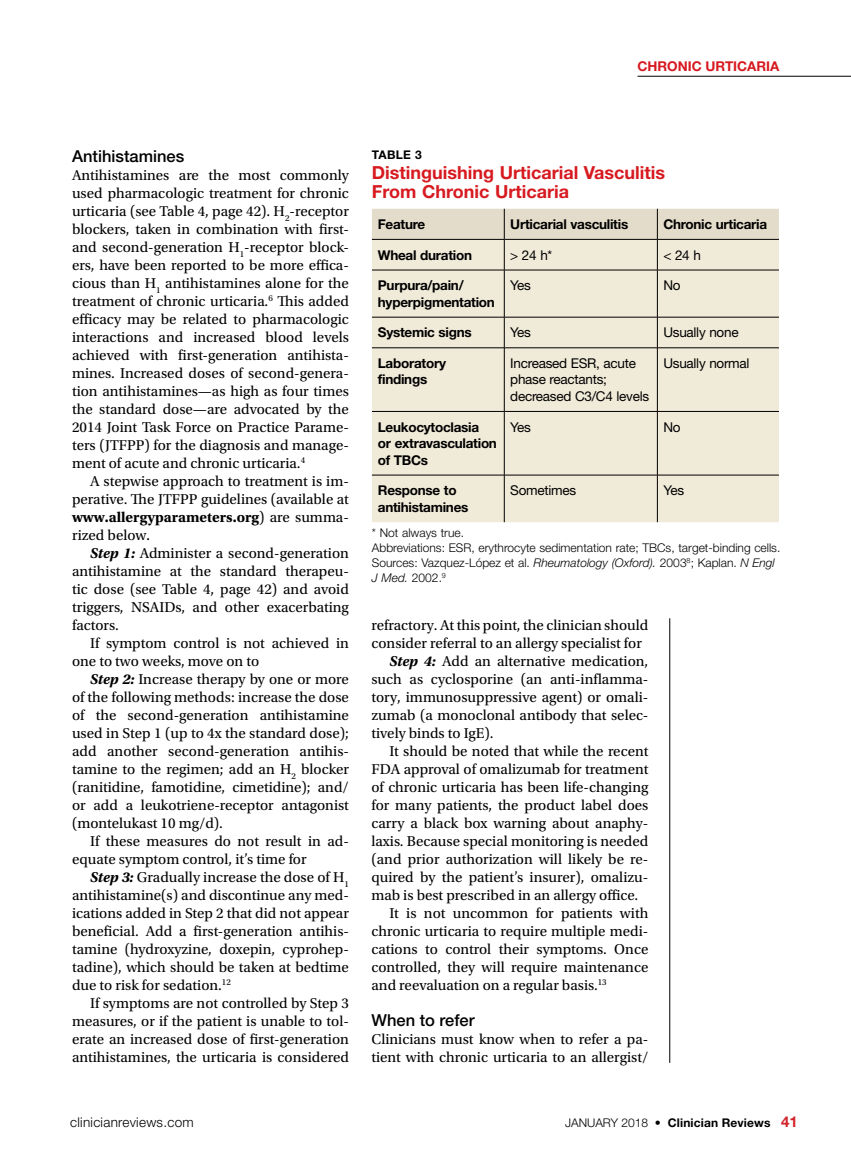
<style>
.page{position:relative;width:851px;height:1161px;background:#fff}
.page>*{position:absolute;margin:0;border:0;box-sizing:border-box;transform-origin:0 0}
.t1{font:700 18px/19.5px "Helvetica Neue LT Std";color:#d71920}
.t2{font:500 16.5px "Helvetica Neue LT Std";color:#000}
.t3{font:15px/18px "Utopia Std";color:#000;text-align:justify}
.t4{font:700 13.5px/16.5px "Helvetica Neue LT Std";letter-spacing:-.02em;color:#000}
.t5{font:13.5px/16.5px "Helvetica Neue LT Std";letter-spacing:-.02em;color:#000}
.t6{font:300 13.5px "Helvetica Neue LT Std";letter-spacing:.02em;color:#000}
.t7{font:700 13.5px "Helvetica Neue LT Std";color:#d71920}
.t8{font:300 12px/15px "Helvetica Neue LT Std";color:#000}
.t9{font:700 12px "Helvetica Neue LT Std";letter-spacing:.01em;color:#000}
.s1{font-weight:700}
.s2{font-family:"Utopia Std Capt"}
.s3{font-weight:700;font-style:italic}
.s4{font-style:italic}
.s5{font-weight:300}
.s6{font-size:15px;color:#d2232a}
</style>
<div class="page">
<hr style="left:637px;top:76px;width:213px;height:1px;background:#000">
<hr style="left:669px;top:618px;width:1px;height:445px;background:#000">
<div style="left:372px;top:209px;width:406px;height:30px;background:#e4dcca"></div>
<div style="left:372px;top:240px;width:406px;height:282px;background:#f0ead8"></div>
<hr style="left:504px;top:209px;width:1px;height:30px;background:#000">
<hr style="left:657px;top:209px;width:1px;height:30px;background:#000">
<hr style="left:372px;top:239px;width:132px;height:1px;background:#000">
<hr style="left:504px;top:239px;width:153px;height:1px;background:#000">
<hr style="left:504px;top:240px;width:1px;height:30px;background:#000">
<hr style="left:657px;top:239px;width:121px;height:1px;background:#000">
<hr style="left:657px;top:240px;width:1px;height:30px;background:#000">
<hr style="left:372px;top:270px;width:132px;height:1px;background:#000">
<hr style="left:504px;top:270px;width:153px;height:1px;background:#000">
<hr style="left:504px;top:270px;width:1px;height:47px;background:#000">
<hr style="left:657px;top:270px;width:121px;height:1px;background:#000">
<hr style="left:657px;top:270px;width:1px;height:47px;background:#000">
<hr style="left:372px;top:317px;width:132px;height:1px;background:#000">
<hr style="left:504px;top:317px;width:153px;height:1px;background:#000">
<hr style="left:504px;top:317px;width:1px;height:31px;background:#000">
<hr style="left:657px;top:317px;width:121px;height:1px;background:#000">
<hr style="left:657px;top:317px;width:1px;height:31px;background:#000">
<hr style="left:372px;top:348px;width:132px;height:1px;background:#000">
<hr style="left:504px;top:348px;width:153px;height:1px;background:#000">
<hr style="left:504px;top:348px;width:1px;height:63px;background:#000">
<hr style="left:657px;top:348px;width:121px;height:1px;background:#000">
<hr style="left:657px;top:348px;width:1px;height:63px;background:#000">
<hr style="left:372px;top:411px;width:132px;height:1px;background:#000">
<hr style="left:504px;top:411px;width:153px;height:1px;background:#000">
<hr style="left:504px;top:412px;width:1px;height:63px;background:#000">
<hr style="left:657px;top:411px;width:121px;height:1px;background:#000">
<hr style="left:657px;top:412px;width:1px;height:63px;background:#000">
<hr style="left:372px;top:475px;width:132px;height:1px;background:#000">
<hr style="left:504px;top:475px;width:153px;height:1px;background:#000">
<hr style="left:504px;top:475px;width:1px;height:47px;background:#000">
<hr style="left:657px;top:475px;width:121px;height:1px;background:#000">
<hr style="left:657px;top:475px;width:1px;height:47px;background:#000">
<p class="t7" style="left:637px;top:58px;width:143px">CHRONIC URTICARIA</p>
<p class="t2" style="left:72px;top:146px;width:114px">Antihistamines</p>
<p class="t3" style="left:72px;top:166px;width:278px">Antihistamines are the most commonly used pharmacologic treatment for chronic urticaria (see Table 4, page 42). H<sub>2</sub>-receptor blockers, taken in combination with first&shy;and second-generation H<sub>1</sub>-receptor block&shy;ers, have been reported to be more effica&shy;cious than H<sub>1</sub> antihistamines alone for the treatment of chronic urticaria.<sup>6</sup> This added efficacy may be related to pharmacologic interactions and increased blood levels achieved with first-generation antihista&shy;mines. Increased doses of second-genera&shy;tion antihistamines—as high as four times the standard dose—are advocated by the 2014 Joint Task Force on Practice Parame&shy;ters (JTFPP) for the diagnosis and manage&shy;ment of acute and chronic urticaria.<sup>4</sup></p>
<p class="t3" style="left:72px;top:472px;width:278px;text-indent:18px">A stepwise approach to treatment is im&shy;perative. The JTFPP guidelines (available at <span class="s1">www.allergyparameters.org</span>) are summa&shy;rized below<span class="s2">.</span></p>
<p class="t3" style="left:72px;top:544px;width:278px;text-indent:18px"><span class="s3">Step 1:</span> Administer a second-generation antihistamine at the standard therapeu&shy;tic dose (see Table 4, page 42) and avoid triggers, NSAIDs, and other exacerbating factors.</p>
<p class="t3" style="left:72px;top:634px;width:278px;text-indent:18px">If symptom control is not achieved in one to two weeks, move on to</p>
<p class="t3" style="left:72px;top:670px;width:278px;text-indent:18px"><span class="s3">Step 2:</span> Increase therapy by one or more of the following methods: increase the dose of the second-generation antihistamine used in Step 1 (up to 4x the standard dose); add another second-generation antihis&shy;tamine to the regimen; add an H<sub>2</sub> blocker (ranitidine, famotidine, cimetidine); and/ or add a leukotriene-receptor antagonist (montelukast 10 mg/d).</p>
<p class="t3" style="left:72px;top:832px;width:278px;text-indent:18px">If these measures do not result in ad&shy;equate symptom control, it’s time for</p>
<p class="t3" style="left:72px;top:868px;width:278px;text-indent:18px"><span class="s3">Step 3:</span> Gradually increase the dose of H<sub>1 </sub>antihistamine(s) and discontinue any med&shy;ications added in Step 2 that did not appear beneficial. Add a first-generation antihis&shy;tamine (hydroxyzine, doxepin, cyprohep&shy;tadine), which should be taken at bedtime due to risk for sedation.<sup>12</sup></p>
<p class="t3" style="left:72px;top:994px;width:278px;text-indent:18px">If symptoms are not controlled by Step 3 measures, or if the patient is unable to tol&shy;erate an increased dose of first-generation antihistamines, the urticaria is considered</p>
<p class="t9" style="left:372px;top:148px;width:51px">TABLE 3</p>
<p class="t1" style="left:372px;top:162px;width:295px">Distinguishing Urticarial Vasculitis<br>From Chronic Urticaria</p>
<p class="t4" style="left:378px;top:216px;width:49px">Feature</p>
<p class="t4" style="left:510px;top:216px;width:119px">Urticarial vasculitis</p>
<p class="t4" style="left:663px;top:216px;width:105px">Chronic urticaria</p>
<p class="t4" style="left:378px;top:246px;width:96px">Wheal duration</p>
<p class="t5" style="left:510px;top:246px;width:44px">&gt; 24 h*</p>
<p class="t5" style="left:663px;top:246px;width:39px">&lt; 24 h</p>
<p class="t4" style="left:378px;top:277px;width:118px">Purpura/pain/ hyperpigmentation</p>
<p class="t5" style="left:510px;top:277px;width:22px">Yes</p>
<p class="t5" style="left:663px;top:277px;width:19px">No</p>
<p class="t4" style="left:378px;top:324px;width:95px">Systemic signs</p>
<p class="t5" style="left:510px;top:324px;width:22px">Yes</p>
<p class="t5" style="left:663px;top:324px;width:77px">Usually none</p>
<p class="t4" style="left:378px;top:355px;width:70px">Laboratory findings</p>
<p class="t5" style="left:510px;top:355px;width:140px">Increased ESR, acute phase reactants; decreased C3/C4 levels</p>
<p class="t5" style="left:663px;top:355px;width:88px">Usually normal</p>
<p class="t4" style="left:378px;top:418px;width:121px">Leukocytoclasia<br>or extravasculation of TBCs</p>
<p class="t5" style="left:510px;top:418px;width:22px">Yes</p>
<p class="t5" style="left:663px;top:418px;width:19px">No</p>
<p class="t4" style="left:378px;top:482px;width:92px">Response to antihistamines</p>
<p class="t5" style="left:510px;top:482px;width:67px">Sometimes</p>
<p class="t5" style="left:663px;top:482px;width:22px">Yes</p>
<p class="t8" style="left:372px;top:525px;width:410px">* Not always true.<br>Abbreviations: ESR, erythrocyte sedimentation rate; TBCs, target-binding cells.<br>Sources: Vazquez-López et al. <span class="s4">Rheumatology (Oxford).</span> 2003<sup>8</sup>; Kaplan. <span class="s4">N Engl J Med.</span> 2002.<sup>9</sup></p>
<p class="t3" style="left:371px;top:616px;width:278px">refractory. At this point, the clinician should</p>
<p class="t3" style="left:371px;top:634px;width:272px">consider referral to an allergy specialist for</p>
<p class="t3" style="left:389px;top:652px;width:260px"><span class="s3">Step 4:</span> Add an alternative medication,</p>
<p class="t3" style="left:371px;top:670px;width:278px">such as cyclosporine (an anti-inflamma-</p>
<p class="t3" style="left:371px;top:688px;width:278px">tory, immunosuppressive agent) or omali-</p>
<p class="t3" style="left:371px;top:706px;width:278px">zumab (a monoclonal antibody that selec-</p>
<p class="t3" style="left:371px;top:724px;width:124px">tively binds to IgE).</p>
<p class="t3" style="left:389px;top:742px;width:260px">It should be noted that while the recent</p>
<p class="t3" style="left:371px;top:760px;width:278px">FDA approval of omalizumab for treatment</p>
<p class="t3" style="left:371px;top:778px;width:278px">of chronic urticaria has been life-changing</p>
<p class="t3" style="left:371px;top:796px;width:278px">for many patients, the product label does</p>
<p class="t3" style="left:371px;top:814px;width:278px">carry a black box warning about anaphy-</p>
<p class="t3" style="left:371px;top:832px;width:278px">laxis. Because special monitoring is needed</p>
<p class="t3" style="left:371px;top:850px;width:278px">(and prior authorization will likely be re-</p>
<p class="t3" style="left:371px;top:868px;width:276px">quired by the patient’s insurer), omalizu-</p>
<p class="t3" style="left:371px;top:886px;width:268px">mab is best prescribed in an allergy office.</p>
<p class="t3" style="left:389px;top:904px;width:260px">It is not uncommon for patients with</p>
<p class="t3" style="left:371px;top:922px;width:278px">chronic urticaria to require multiple medi-</p>
<p class="t3" style="left:371px;top:940px;width:278px">cations to control their symptoms. Once</p>
<p class="t3" style="left:371px;top:958px;width:278px">controlled, they will require maintenance</p>
<p class="t3" style="left:371px;top:976px;width:237px">and reevaluation on a regular basis.<sup>13</sup></p>
<p class="t2" style="left:371px;top:1010px;width:105px">When to refer</p>
<p class="t3" style="left:371px;top:1030px;width:278px">Clinicians must know when to refer a pa&shy;tient with chronic urticaria to an allergist/</p>
<p class="t6" style="left:70px;top:1114px;width:125px">clinicianreviews.com</p>
<p class="t9" style="left:565px;top:1115px;width:234px"><span class="s5">JANUARY 2018</span> • Clinician Reviews <span class="s6">41</span></p>
</div>
